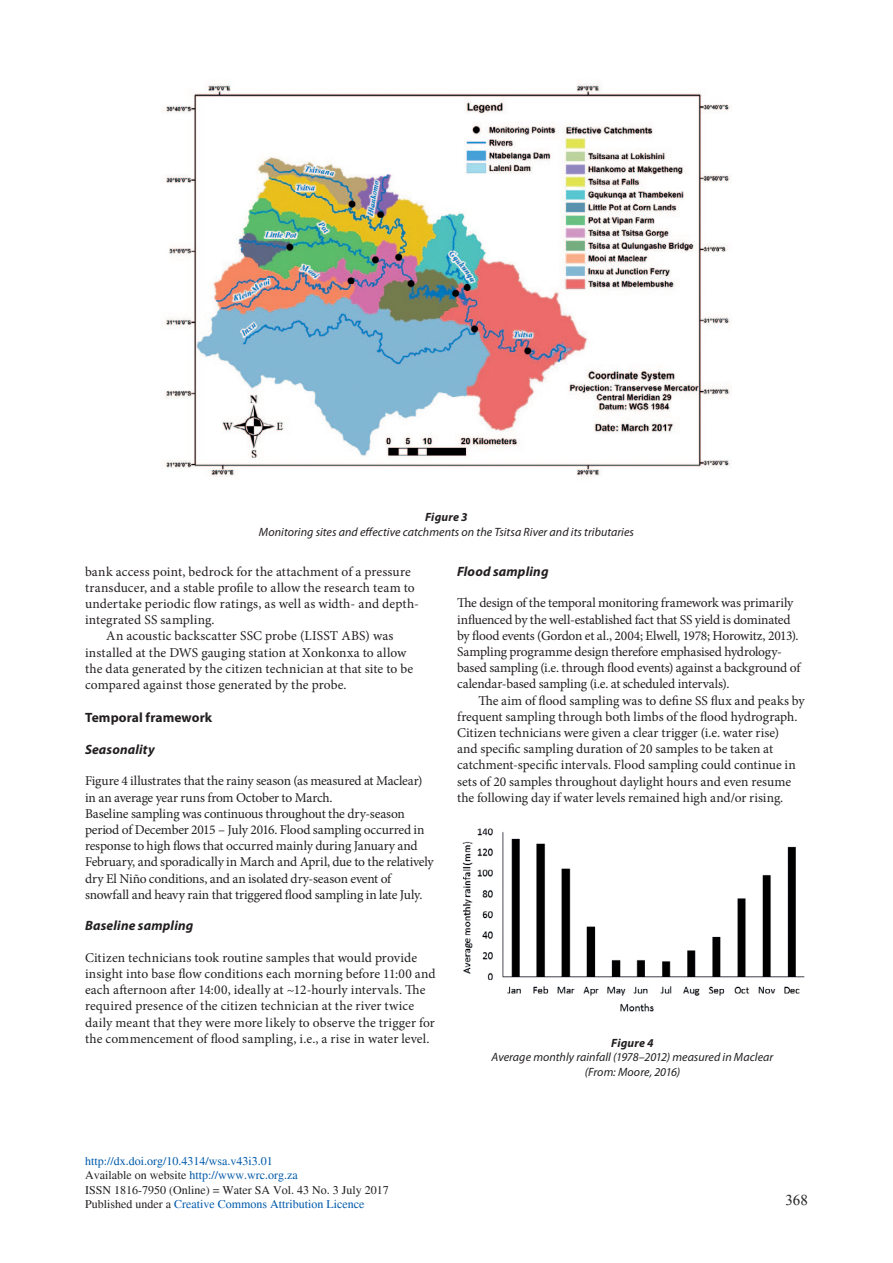
<style>
.page{position:relative;width:893px;height:1263px;background:#fff}
.page>*{position:absolute;margin:0;border:0;box-sizing:border-box;transform-origin:0 0}
.t1{font:15px "Times New Roman";color:#231f20}
.Body_text_no_indent{font:13.5px/16.2px "Minion Pro";letter-spacing:-.005em;color:#231f20}
.Body_Text{font:13.5px/16.2px "Minion Pro";letter-spacing:.005em;color:#231f20}
.Subhead_3{font:italic 700 13.5px "Myriad Pro";letter-spacing:.015em;color:#231f20}
.Subhead_2_new{font:700 13.5px "Myriad Pro";letter-spacing:.005em;color:#231f20}
.Subhead_3_no_spc_b4{font:italic 700 13.5px "Myriad Pro";letter-spacing:.01em;color:#231f20}
.t2{font:12px/14.4px "Times";color:#015aaa}
.t3{font:italic 12px/14.4px "Myriad Pro";letter-spacing:.005em;color:#231f20;text-align:center}
.Caption_heading{font:italic 700 12px "Myriad Pro";letter-spacing:.015em;color:#231f20}
.s1{color:#231f20}
</style>
<div class="page">
<img style="left:162px;top:79px;width:569px;height:398px">
<img style="left:462px;top:828px;width:343px;height:184px">
<p class="Caption_heading" style="left:425px;top:510px;width:44px">Figure 3</p>
<p class="t3" style="left:259px;top:524px;width:377px">Monitoring sites and effective catchments on the Tsitsa River and its tributaries</p>
<p class="Body_Text" style="left:85px;top:563px;width:335px">bank access point, bedrock for the attachment of a pressure transducer, and a stable profile to allow the research team to undertake periodic flow ratings, as well as width- and depth&shy;integrated SS sampling.</p>
<p class="Body_Text" style="left:85px;top:628px;width:330px;text-indent:21px">An acoustic backscatter SSC probe (LISST ABS) was installed at the DWS gauging station at Xonkonxa to allow the data generated by the citizen technician at that site to be compared against those generated by the probe.</p>
<p class="Subhead_2_new" style="left:85px;top:709px;width:129px">Temporal framework</p>
<p class="Subhead_3_no_spc_b4" style="left:85px;top:740px;width:71px">Seasonality</p>
<p class="Body_text_no_indent" style="left:85px;top:773px;width:339px">Figure 4 illustrates that the rainy season (as measured at Maclear) in an average year runs from October to March.</p>
<p class="Body_text_no_indent" style="left:85px;top:805px;width:350px">Baseline sampling was continuous throughout the dry-season period of December 2015 – July 2016. Flood sampling occurred in response to high flows that occurred mainly during January and February, and sporadically in March and April, due to the relatively dry El Niño conditions, and an isolated dry-season event of snowfall and heavy rain that triggered flood sampling in late July.</p>
<p class="Subhead_3" style="left:85px;top:917px;width:110px">Baseline sampling</p>
<p class="Body_text_no_indent" style="left:85px;top:949px;width:352px">Citizen technicians took routine samples that would provide insight into base flow conditions each morning before 11:00 and each afternoon after 14:00, ideally at ~12-hourly intervals. The required presence of the citizen technician at the river twice daily meant that they were more likely to observe the trigger for the commencement of flood sampling, i.e., a rise in water level.</p>
<p class="Subhead_3" style="left:457px;top:562px;width:93px">Flood sampling</p>
<p class="Body_text_no_indent" style="left:457px;top:595px;width:345px">The design of the temporal monitoring framework was primarily influenced by the well-established fact that SS yield is dominated by flood events (Gordon et al., 2004; Elwell, 1978; Horowitz, 2013).<br>Sampling programme design therefore emphasised hydrology&shy;based sampling (i.e. through flood events) against a background of calendar-based sampling (i.e. at scheduled intervals).</p>
<p class="Body_Text" style="left:457px;top:692px;width:349px;text-indent:21px">The aim of flood sampling was to define SS flux and peaks by frequent sampling through both limbs of the flood hydrograph.<br>Citizen technicians were given a clear trigger (i.e. water rise)<br>and specific sampling duration of 20 samples to be taken at catchment-specific intervals. Flood sampling could continue in sets of 20 samples throughout daylight hours and even resume the following day if water levels remained high and/or rising.</p>
<p class="Caption_heading" style="left:611px;top:1035px;width:44px">Figure 4</p>
<p class="t3" style="left:492px;top:1050px;width:283px">Average monthly rainfall (1978–2012) measured in Maclear (From: Moore, 2016)</p>
<p class="t2" style="left:85px;top:1154px;width:305px">http://dx.doi.org/10.4314/wsa.v43i3.01<br><span class="s1">Available on website</span> http://www.wrc.org.za<br><span class="s1">ISSN 1816-7950 (Online) = Water SA Vol. 43 No. 3 July 2017<br>Published under a</span> Creative Commons Attribution Licence</p>
<p class="t1" style="left:785px;top:1190px;width:24px">368</p>
</div>
